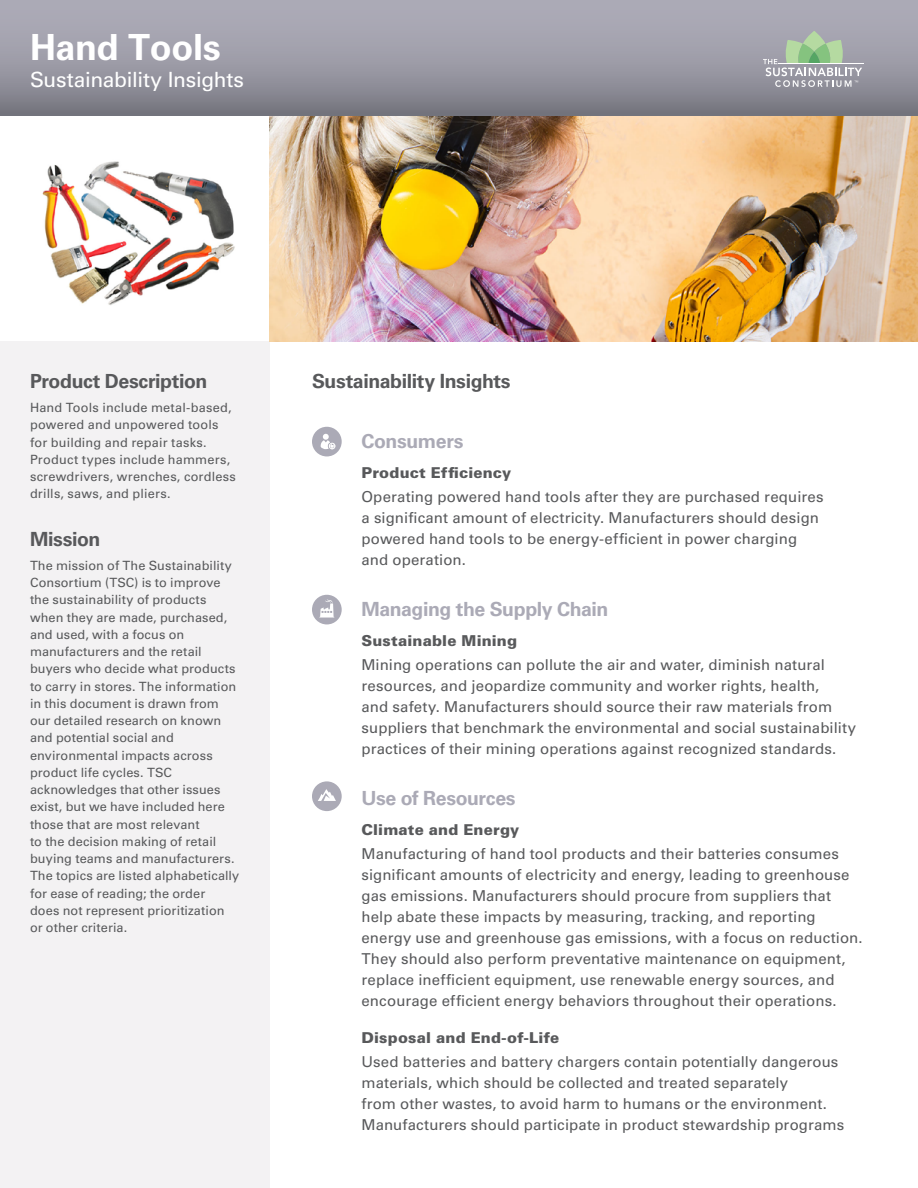
<style>
.page{position:relative;width:918px;height:1188px;background:#fff}
.page>*{position:absolute;margin:0;border:0;box-sizing:border-box;transform-origin:0 0}
.Category_Name{font:700 36px "Univers LT Std";letter-spacing:-.01em;color:#fff}
.Highlights{font:21px "Univers LT Std";letter-spacing:-.015em;color:#fff}
.Sidebar_Heading{font:700 19.5px "Univers LT Std";letter-spacing:-.02em;color:#58595b}
.GM_H1{font:700 19.5px "Univers LT Std";letter-spacing:-.02em;color:#abaab6}
.P_10pt{font:15px/21px "Univers LT Std";letter-spacing:.01em;color:#58595b}
.H2_first_issue{font:900 15px "Univers LT Std";letter-spacing:.01em;color:#58595b}
.H2_second_issue{font:900 15px "Univers LT Std";letter-spacing:.01em;color:#58595b}
.P_8_5pt{font:12.75px/17.2px "Univers LT Std";letter-spacing:.01em;color:#58595b}
</style>
<div class="page">
<div style="left:0;top:342px;width:269px;height:846px;background:#f3f2f3"></div>
<div style="left:312px;top:427px;width:30px;height:29px;background:#abaab6;border-radius:50%"></div>
<div style="left:329px;top:443px;width:7px;height:6px;background:#f5f5f6;border-radius:50%"></div>
<svg style="left:321px;top:434px;width:13px;height:15px"></svg>
<img style="left:269px;top:116px;width:649px;height:226px">
<img style="left:42px;top:161px;width:193px;height:144px">
<div style="left:312px;top:781px;width:30px;height:30px;background:#abaab6;border-radius:50%"></div>
<svg style="left:318px;top:789px;width:18px;height:12px"></svg>
<div style="left:312px;top:595px;width:30px;height:29px;background:#abaab6;border-radius:50%"></div>
<svg style="left:319px;top:599px;width:15px;height:19px"></svg>
<div style="left:0;top:0;width:918px;height:116px;background:linear-gradient(to bottom,#b6b4c1,#7d7d86)"></div>
<hr style="left:779px;top:63px;width:85px;height:1px;background:#fff">
<svg style="left:763px;top:31px;width:99px;height:56px;background:#a8b2ab"></svg>
<p class="Category_Name" style="left:30px;top:26px;width:192px">Hand Tools</p>
<p class="Highlights" style="left:30px;top:67px;width:216px">Sustainability Insights</p>
<p class="Sidebar_Heading" style="left:30px;top:370px;width:179px">Product Description</p>
<p class="P_8_5pt" style="left:30px;top:399px;width:207px">Hand Tools include metal-based, powered and unpowered tools for building and repair tasks.<br>Product types include hammers, screwdrivers, wrenches, cordless drills, saws, and pliers.</p>
<p class="Sidebar_Heading" style="left:30px;top:528px;width:72px">Mission</p>
<p class="P_8_5pt" style="left:30px;top:557px;width:211px">The mission of The Sustainability<br>Consortium (TSC) is to improve the sustainability of products when they are made, purchased, and used, with a focus on manufacturers and the retail buyers who decide what products to carry in stores. The information in this document is drawn from our detailed research on known and potential social and environmental impacts across product life cycles. TSC acknowledges that other issues exist, but we have included here those that are most relevant<br>to the decision making of retail buying teams and manufacturers.<br>The topics are listed alphabetically for ease of reading; the order<br>does not represent prioritization or other criteria.</p>
<h3 class="Sidebar_Heading" style="left:312px;top:370px;width:200px">Sustainability Insights</h3>
<p class="GM_H1" style="left:362px;top:430px;width:103px">Consumers</p>
<p class="H2_first_issue" style="left:362px;top:463px;width:151px">Product Efficiency</p>
<p class="P_10pt" style="left:362px;top:486px;width:464px">Operating powered hand tools after they are purchased requires a significant amount of electricity. Manufacturers should design powered hand tools to be energy-efficient in power charging and operation.</p>
<p class="GM_H1" style="left:362px;top:598px;width:249px">Managing the Supply Chain</p>
<p class="H2_first_issue" style="left:362px;top:631px;width:157px">Sustainable Mining</p>
<p class="P_10pt" style="left:362px;top:654px;width:496px">Mining operations can pollute the air and water, diminish natural resources, and jeopardize community and worker rights, health,<br>and safety. Manufacturers should source their raw materials from suppliers that benchmark the environmental and social sustainability practices of their mining operations against recognized standards.</p>
<p class="GM_H1" style="left:362px;top:787px;width:156px">Use of Resources</p>
<p class="H2_first_issue" style="left:362px;top:820px;width:159px">Climate and Energy</p>
<p class="P_10pt" style="left:362px;top:843px;width:503px">Manufacturing of hand tool products and their batteries consumes significant amounts of electricity and energy, leading to greenhouse gas emissions. Manufacturers should procure from suppliers that help abate these impacts by measuring, tracking, and reporting energy use and greenhouse gas emissions, with a focus on reduction.<br>They should also perform preventative maintenance on equipment, replace inefficient equipment, use renewable energy sources, and encourage efficient energy behaviors throughout their operations.</p>
<p class="H2_second_issue" style="left:362px;top:1028px;width:199px">Disposal and End-of-Life</p>
<p class="P_10pt" style="left:362px;top:1051px;width:484px">Used batteries and battery chargers contain potentially dangerous materials, which should be collected and treated separately<br>from other wastes, to avoid harm to humans or the environment.<br>Manufacturers should participate in product stewardship programs</p>
</div>
